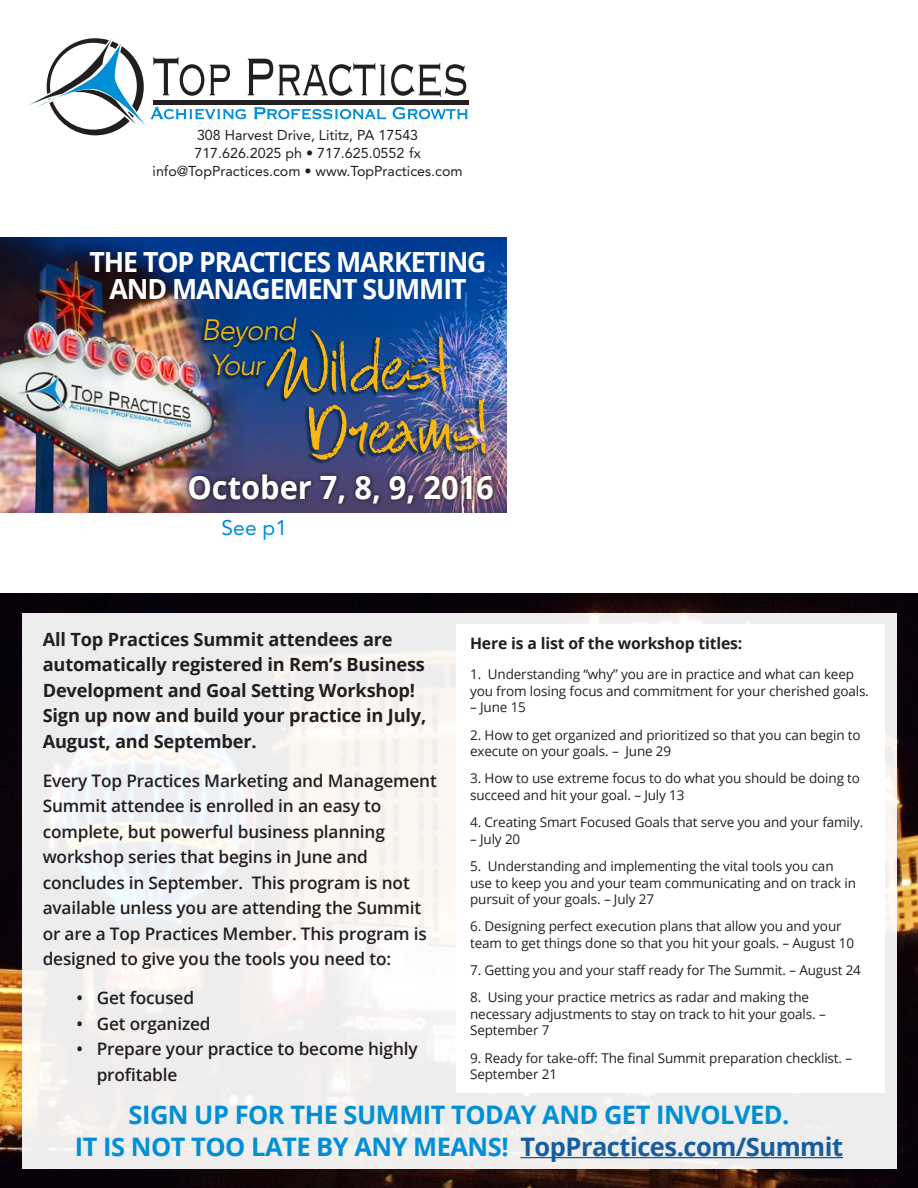
<style>
.page{position:relative;width:918px;height:1188px;background:#fff}
.page>*{position:absolute;margin:0;border:0;box-sizing:border-box;transform-origin:0 0}
.t1{font:71.55px "Rock Out";color:#f8b614}
.t2{font:700 32.1px "Open Sans";color:#fff;scale:.96 1}
.t3{font:italic 300 29.25px "Avenir LT Std";letter-spacing:-.04em;color:#f8b614}
.t4{font:700 27.75px "Open Sans";letter-spacing:-.04em;color:#fff;scale:.96 1}
.t5{font:700 25.5px/31.5px "Open Sans";letter-spacing:-.02em;color:#008fd5;text-align:center}
.t6{font:21px "Avenir LT Std";color:#008fd5}
.t7{font:700 18.3px/25.5px "Open Sans";letter-spacing:-.01em;color:#231f20}
.t8{font:600 17.25px/25.5px "Open Sans";letter-spacing:-.01em;color:#231f20}
.t9{font:700 15.75px "Open Sans";letter-spacing:-.01em;color:#231f20}
.t10{font:14.25px/18px "Avenir LT Std";color:#231f20;text-align:center}
.t11{font:13.5px/16.5px "Open Sans";letter-spacing:-.01em;color:#231f20}
.s1{color:#175d9e}
</style>
<div class="page">
<img style="left:0;top:238px;width:507px;height:274px">
<div style="left:200px;top:317px;width:287px;height:147px;background:#00243c;opacity:.69"></div>
<svg style="left:28px;top:38px;width:440px;height:97px"></svg>
<div style="left:153px;top:100px;width:315px;height:5px;background:#231f20"></div>
<img style="left:0;top:593px;width:918px;height:595px">
<div style="left:22px;top:613px;width:874px;height:556px;background:linear-gradient(to bottom,#f3f2f1,#f2f0f0)"></div>
<hr style="left:520px;top:1157px;width:323px;height:1px;background:#175d9e">
<div style="left:457px;top:624px;width:428px;height:469px;background:#fff"></div>
<div style="left:184px;top:470px;width:314px;height:38px;background:#231f20;opacity:.94"></div>
<p class="t10" style="left:153px;top:126px;width:312px">308 Harvest Drive, Lititz, PA 17543<br>717.626.2025 ph • 717.625.0552 fx info@TopPractices.com • www.TopPractices.com</p>
<p class="t4" style="left:90px;top:242px;width:415px">THE TOP PRACTICES MARKETING</p>
<p class="t4" style="left:110px;top:269px;width:373px">AND MANAGEMENT SUMMIT</p>
<p class="t3" style="left:201px;top:313px;width:95px">Beyond</p>
<p class="t3" style="left:210px;top:348px;width:56px">Your</p>
<p class="t1" style="left:264px;top:311px;width:187px;rotate:-2deg">Wildest</p>
<p class="t1" style="left:307px;top:372px;width:178px;rotate:-2deg">Dreams!</p>
<p class="t2" style="left:187px;top:464px;width:321px">October 7, 8, 9, 2016</p>
<p class="t6" style="left:222px;top:516px;width:67px">See p1</p>
<p class="t7" style="left:43px;top:626px;width:385px">All Top Practices Summit attendees are automatically registered in Rem’s Business Development and Goal Setting Workshop!<br>Sign up now and build your practice in July, August, and September.</p>
<p class="t8" style="left:43px;top:767px;width:396px">Every Top Practices Marketing and Management Summit attendee is enrolled in an easy to complete, but powerful business planning workshop series that begins in June and concludes in September. This program is not available unless you are attending the Summit or are a Top Practices Member. This program is designed to give you the tools you need to:</p>
<p class="t8" style="left:76px;top:985px;width:119px">• Get focused</p>
<p class="t8" style="left:76px;top:1010px;width:136px">• Get organized</p>
<p class="t8" style="left:97px;top:1036px;width:322px;text-indent:-20px">• Prepare your practice to become highly profitable</p>
<p class="t9" style="left:470px;top:633px;width:274px">Here is a list of the workshop titles:</p>
<p class="t11" style="left:470px;top:666px;width:400px">1. Understanding “why” you are in practice and what can keep you from losing focus and commitment for your cherished goals.</p>
<p class="t11" style="left:470px;top:699px;width:57px">– June 15</p>
<p class="t11" style="left:470px;top:726px;width:392px">2. How to get organized and prioritized so that you can begin to execute on your goals. – June 29</p>
<p class="t11" style="left:470px;top:770px;width:392px">3. How to use extreme focus to do what you should be doing to succeed and hit your goal. – July 13</p>
<p class="t11" style="left:470px;top:814px;width:395px">4. Creating Smart Focused Goals that serve you and your family.</p>
<p class="t11" style="left:470px;top:830px;width:52px">– July 20</p>
<p class="t11" style="left:470px;top:858px;width:387px">5. Understanding and implementing the vital tools you can use to keep you and your team communicating and on track in pursuit of your goals. – July 27</p>
<p class="t11" style="left:470px;top:918px;width:386px">6. Designing perfect execution plans that allow you and your team to get things done so that you hit your goals. – August 10</p>
<p class="t11" style="left:470px;top:962px;width:392px">7. Getting you and your staff ready for The Summit. – August 24</p>
<p class="t11" style="left:470px;top:989px;width:357px">8. Using your practice metrics as radar and making the necessary adjustments to stay on track to hit your goals. –<br>September 7</p>
<p class="t11" style="left:470px;top:1049px;width:384px">9. Ready for take-off: The final Summit preparation checklist. –<br>September 21</p>
<p class="t5" style="left:75px;top:1099px;width:770px">SIGN UP FOR THE SUMMIT TODAY AND GET INVOLVED.<br>IT IS NOT TOO LATE BY ANY MEANS! <span class="s1">TopPractices.com/Summit</span></p>
</div>
